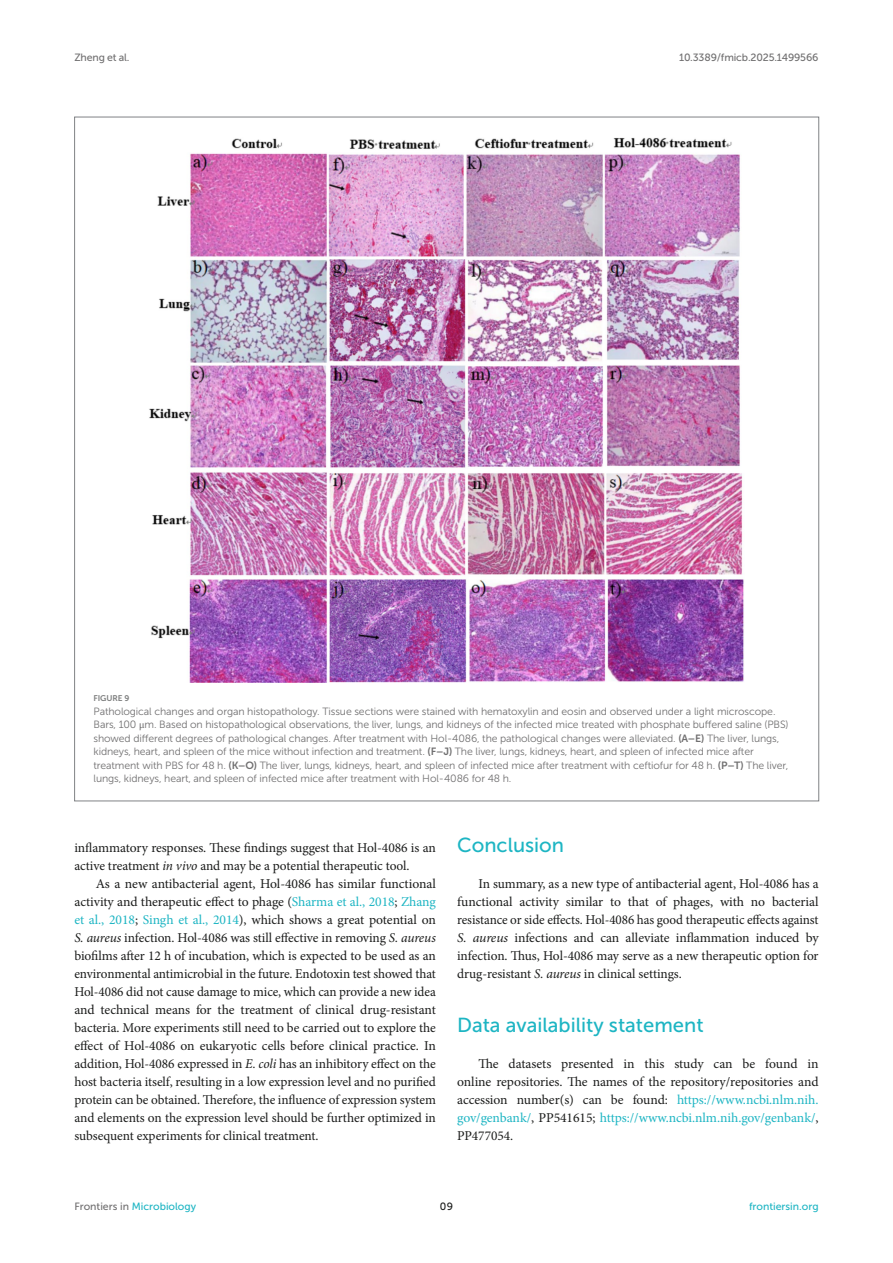
<style>
.page{position:relative;width:893px;height:1263px;background:#fff}
.page>*{position:absolute;margin:0;border:0;box-sizing:border-box;transform-origin:0 0}
.HEAD_1{font:20.25px "Museo Sans 500";color:#1db5c3}
.TEXT{font:13.5px/18px "Minion Pro";letter-spacing:-.005em;color:#1b1c1b;text-align:justify}
.NON_TEXT{font:13.5px/18px "Minion Pro";letter-spacing:-.005em;color:#1b1c1b;text-align:justify}
.FIG_LEG{font:10.5px/13.5px "Museo Sans 300";letter-spacing:-.01em;color:#706f70}
.t1{font:10.5px "Museo Sans 500";color:#1db5c3}
.t2{font:10.5px "Museo Sans 500";letter-spacing:-.015em;color:#706f70}
.t3{font:10.5px "Museo Sans 500";color:#1b1c1b}
.FIG_HD{font:8.25px "Museo Sans 700";letter-spacing:-.01em;color:#7e7f7f}
.s1{font-family:"STIX General"}
.s2{font-family:"Museo Sans 700"}
.s3{font-style:italic}
.s4{color:#1db5c3}
.s5{color:#706f70}
</style>
<div class="page">
<img style="left:149px;top:138px;width:595px;height:544px">
<p class="t2" style="left:74px;top:51px;width:57px">Zheng et al.</p>
<p class="t2" style="left:679px;top:51px;width:141px">10.3389/fmicb.2025.1499566</p>
<p class="FIG_HD" style="left:94px;top:693px;width:37px">FIGURE 9</p>
<p class="FIG_LEG" style="left:94px;top:704px;width:697px">Pathological changes and organ histopathology. Tissue sections were stained with hematoxylin and eosin and observed under a light microscope.<br>Bars, 100 <span class="s1">μ</span>m. Based on histopathological observations, the liver, lungs, and kidneys of the infected mice treated with phosphate buffered saline (PBS) showed different degrees of pathological changes. After treatment with Hol-4086, the pathological changes were alleviated. <span class="s2">(A–E)</span> The liver, lungs, kidneys, heart, and spleen of the mice without infection and treatment. <span class="s2">(F–J)</span> The liver, lungs, kidneys, heart, and spleen of infected mice after treatment with PBS for 48 h. <span class="s2">(K–O)</span> The liver, lungs, kidneys, heart, and spleen of infected mice after treatment with ceftiofur for 48 h. <span class="s2">(P–T)</span> The liver, lungs, kidneys, heart, and spleen of infected mice after treatment with Hol-4086 for 48 h.</p>
<p class="TEXT" style="left:74px;top:839px;width:363px">inflammatory responses. These findings suggest that Hol-4086 is an active treatment <span class="s3">in vivo</span> and may be a potential therapeutic tool.</p>
<p class="TEXT" style="left:74px;top:875px;width:363px;text-indent:21px">As a new antibacterial agent, Hol-4086 has similar functional activity and therapeutic effect to phage (<span class="s4">Sharma et al., 2018</span>; <span class="s4">Zhang et al., 2018</span>; <span class="s4">Singh et al., 2014</span>), which shows a great potential on <span class="s3">S. aureus</span> infection. Hol-4086 was still effective in removing <span class="s3">S. aureus </span>biofilms after 12 h of incubation, which is expected to be used as an environmental antimicrobial in the future. Endotoxin test showed that Hol-4086 did not cause damage to mice, which can provide a new idea and technical means for the treatment of clinical drug-resistant bacteria. More experiments still need to be carried out to explore the effect of Hol-4086 on eukaryotic cells before clinical practice. In addition, Hol-4086 expressed in <span class="s3">E. coli</span> has an inhibitory effect on the host bacteria itself, resulting in a low expression level and no purified protein can be obtained. Therefore, the influence of expression system and elements on the expression level should be further optimized in subsequent experiments for clinical treatment.</p>
<p class="HEAD_1" style="left:457px;top:834px;width:108px">Conclusion</p>
<p class="TEXT" style="left:457px;top:875px;width:363px;text-indent:21px">In summary, as a new type of antibacterial agent, Hol-4086 has a functional activity similar to that of phages, with no bacterial resistance or side effects. Hol-4086 has good therapeutic effects against <span class="s3">S. aureus</span> infections and can alleviate inflammation induced by infection. Thus, Hol-4086 may serve as a new therapeutic option for drug-resistant <span class="s3">S. aureus</span> in clinical settings.</p>
<p class="HEAD_1" style="left:457px;top:1014px;width:248px">Data availability statement</p>
<p class="NON_TEXT" style="left:457px;top:1055px;width:363px;text-indent:21px">The datasets presented in this study can be found in online repositories. The names of the repository/repositories and accession number(s) can be found: <span class="s4">https://www.ncbi.nlm.nih. gov/genbank/</span>, PP541615; <span class="s4">https://www.ncbi.nlm.nih.gov/genbank/</span>, PP477054.</p>
<p class="t1" style="left:74px;top:1200px;width:123px"><span class="s5">Frontiers in</span> Microbiology</p>
<p class="t3" style="left:440px;top:1200px;width:15px">09</p>
<p class="t1" style="left:749px;top:1200px;width:71px">frontiersin.org</p>
</div>
